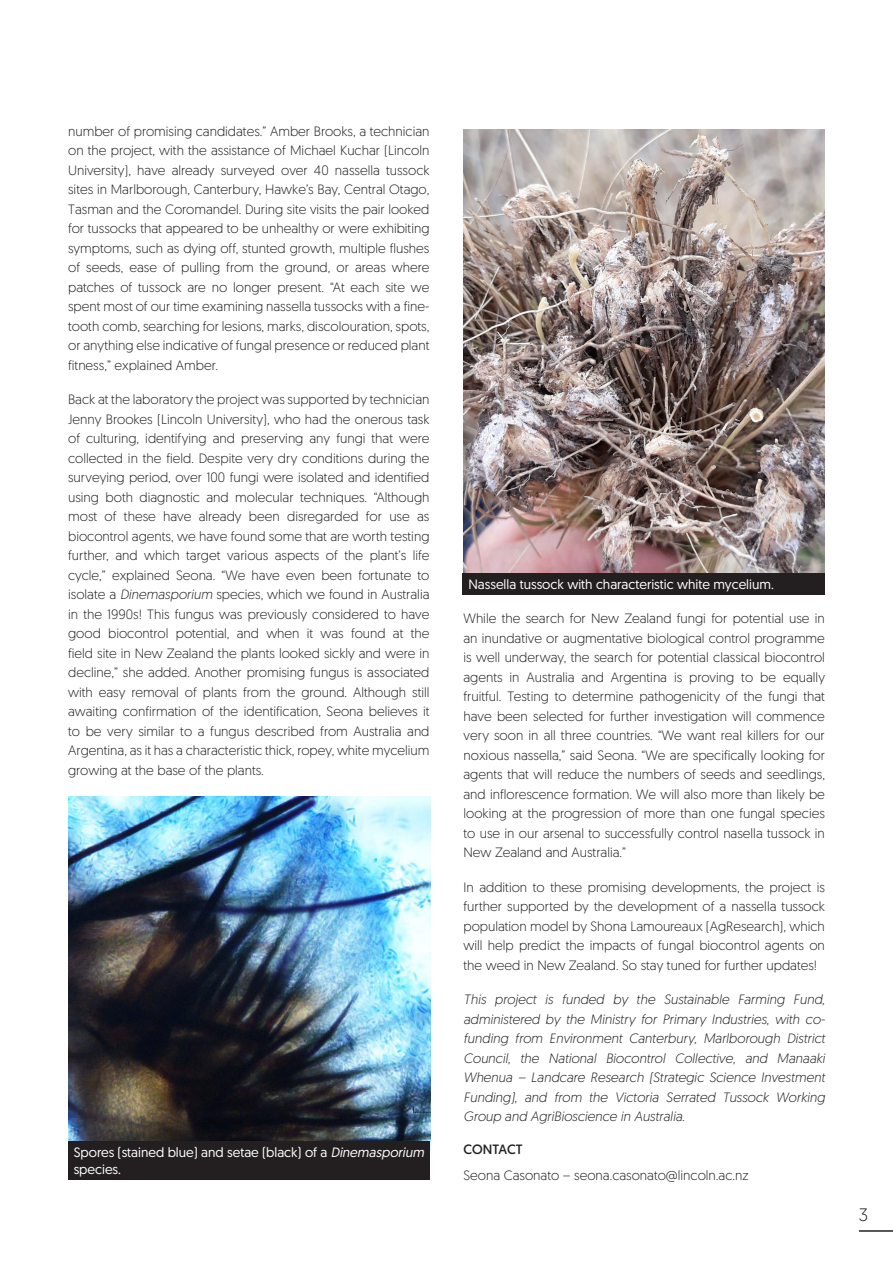
<style>
.page{position:relative;width:893px;height:1263px;background:#fff}
.page>*{position:absolute;margin:0;border:0;box-sizing:border-box;transform-origin:0 0}
.t1{font:300 18px "Geomanist";color:#231f20}
.t2{font:300 13.5px/19.5px "Geomanist";color:#231f20;text-align:justify}
.t3{font:italic 300 13.5px/19.5px "Geomanist";color:#231f20;text-align:justify}
.t4{font:13.5px/17.2px "Geomanist";color:#fff}
.t5{font:13.5px "Geomanist";color:#231f20}
.s1{font-style:italic}
</style>
<div class="page">
<hr style="left:859px;top:1230px;width:34px;height:2px;background:#231f20">
<img style="left:68px;top:797px;width:362px;height:344px">
<img style="left:463px;top:129px;width:362px;height:444px">
<div style="left:68px;top:1141px;width:362px;height:38px;background:#231f20"></div>
<div style="left:463px;top:573px;width:362px;height:22px;background:#231f20"></div>
<p class="t2" style="left:68px;top:121px;width:363px">number of promising candidates.” Amber Brooks, a technician on the project, with the assistance of Michael Kuchar (Lincoln University), have already surveyed over 40 nassella tussock sites in Marlborough, Canterbury, Hawke’s Bay, Central Otago, Tasman and the Coromandel. During site visits the pair looked for tussocks that appeared to be unhealthy or were exhibiting symptoms, such as dying off, stunted growth, multiple flushes of seeds, ease of pulling from the ground, or areas where patches of tussock are no longer present. “At each site we spent most of our time examining nassella tussocks with a fine&shy;tooth comb, searching for lesions, marks, discolouration, spots, or anything else indicative of fungal presence or reduced plant fitness,” explained Amber.</p>
<p class="t2" style="left:68px;top:389px;width:363px">Back at the laboratory the project was supported by technician Jenny Brookes (Lincoln University), who had the onerous task of culturing, identifying and preserving any fungi that were collected in the field. Despite very dry conditions during the surveying period, over 100 fungi were isolated and identified using both diagnostic and molecular techniques. “Although most of these have already been disregarded for use as biocontrol agents, we have found some that are worth testing further, and which target various aspects of the plant’s life cycle,” explained Seona. “We have even been fortunate to isolate a <span class="s1">Dinemasporium</span> species, which we found in Australia in the 1990s! This fungus was previously considered to have good biocontrol potential, and when it was found at the field site in New Zealand the plants looked sickly and were in decline,” she added. Another promising fungus is associated with easy removal of plants from the ground. Although still awaiting confirmation of the identification, Seona believes it to be very similar to a fungus described from Australia and Argentina, as it has a characteristic thick, ropey, white mycelium growing at the base of the plants.</p>
<p class="t4" style="left:74px;top:1143px;width:355px">Spores (stained blue) and setae (black) of a <span class="s1">Dinemasporium </span>species.</p>
<p class="t4" style="left:468px;top:575px;width:307px">Nassella tussock with characteristic white mycelium.</p>
<p class="t2" style="left:463px;top:608px;width:363px">While the search for New Zealand fungi for potential use in an inundative or augmentative biological control programme is well underway, the search for potential classical biocontrol agents in Australia and Argentina is proving to be equally fruitful. Testing to determine pathogenicity of the fungi that have been selected for further investigation will commence very soon in all three countries. “We want real killers for our noxious nassella,” said Seona. “We are specifically looking for agents that will reduce the numbers of seeds and seedlings, and inflorescence formation. We will also more than likely be looking at the progression of more than one fungal species to use in our arsenal to successfully control nasella tussock in New Zealand and Australia.”</p>
<p class="t2" style="left:463px;top:876px;width:363px">In addition to these promising developments, the project is further supported by the development of a nassella tussock population model by Shona Lamoureaux (AgResearch), which will help predict the impacts of fungal biocontrol agents on the weed in New Zealand. So stay tuned for further updates!</p>
<p class="t3" style="left:463px;top:989px;width:363px">This project is funded by the Sustainable Farming Fund, administered by the Ministry for Primary Industries, with co&shy;funding from Environment Canterbury, Marlborough District Council, the National Biocontrol Collective, and Manaaki Whenua – Landcare Research (Strategic Science Investment Funding), and from the Victoria Serrated Tussock Working Group and AgriBioscience in Australia.</p>
<p class="t5" style="left:463px;top:1140px;width:61px">CONTACT</p>
<p class="t2" style="left:463px;top:1164px;width:287px">Seona Casonato – seona.casonato@lincoln.ac.nz</p>
<h1 class="t1" style="left:859px;top:1203px;width:11px">3</h1>
</div>
